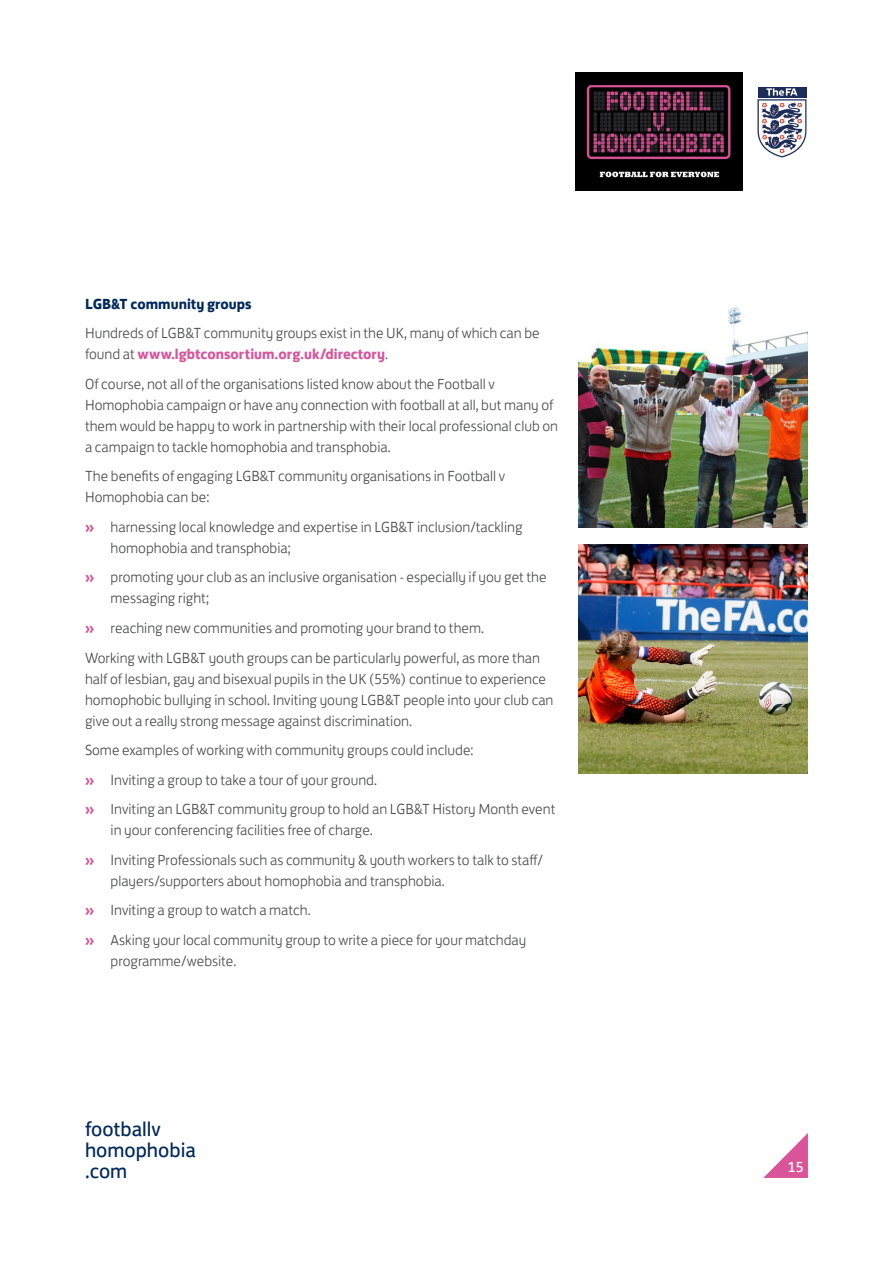
<style>
.page{position:relative;width:893px;height:1263px;background:#fff}
.page>*{position:absolute;margin:0;border:0;box-sizing:border-box;transform-origin:0 0}
.t1{font:21px/21px "FS Jack";color:#00295c}
.Body_Copy{font:300 15px/21px "FS Jack";color:#4b4c4d}
.Body_Bullets{font:300 15px/21px "FS Jack";color:#4b4c4d}
.Body_Sub{font:700 15px "FS Jack";color:#00295c}
.t2{font:15px "FS Jack";color:#fff}
.s1{font-weight:700;color:#d95499}
</style>
<div class="page">
<svg style="left:757px;top:87px;width:50px;height:71px"></svg>
<img style="left:575px;top:72px;width:167px;height:119px">
<svg style="left:763px;top:1133px;width:45px;height:45px"></svg>
<img style="left:578px;top:307px;width:230px;height:220px">
<img style="left:578px;top:544px;width:230px;height:230px">
<p class="Body_Sub" style="left:85px;top:291px;width:168px">LGB&amp;T community groups</p>
<p class="Body_Copy" style="left:85px;top:321px;width:456px">Hundreds of LGB&amp;T community groups exist in the UK, many of which can be found at <span class="s1">www.lgbtconsortium.org.uk/directory</span>.</p>
<p class="Body_Copy" style="left:85px;top:372px;width:474px">Of course, not all of the organisations listed know about the Football v Homophobia campaign or have any connection with football at all, but many of them would be happy to work in partnership with their local professional club on a campaign to tackle homophobia and transphobia.</p>
<p class="Body_Copy" style="left:85px;top:464px;width:422px">The benefits of engaging LGB&amp;T community organisations in Football v<br>Homophobia can be:</p>
<p class="Body_Bullets" style="left:111px;top:515px;width:414px;text-indent:-26px"><span class="s1">»</span> harnessing local knowledge and expertise in LGB&amp;T inclusion/tackling homophobia and transphobia;</p>
<p class="Body_Bullets" style="left:111px;top:565px;width:438px;text-indent:-26px"><span class="s1">»</span> promoting your club as an inclusive organisation - especially if you get the messaging right;</p>
<p class="Body_Bullets" style="left:85px;top:616px;width:401px"><span class="s1">»</span> reaching new communities and promoting your brand to them.</p>
<p class="Body_Copy" style="left:85px;top:645px;width:470px">Working with LGB&amp;T youth groups can be particularly powerful, as more than half of lesbian, gay and bisexual pupils in the UK (55%) continue to experience homophobic bullying in school. Inviting young LGB&amp;T people into your club can give out a really strong message against discrimination.</p>
<p class="Body_Copy" style="left:85px;top:738px;width:390px">Some examples of working with community groups could include:</p>
<p class="Body_Bullets" style="left:85px;top:767px;width:294px"><span class="s1">»</span> Inviting a group to take a tour of your ground.</p>
<p class="Body_Bullets" style="left:111px;top:797px;width:446px;text-indent:-26px"><span class="s1">»</span> Inviting an LGB&amp;T community group to hold an LGB&amp;T History Month event in your conferencing facilities free of charge.</p>
<p class="Body_Bullets" style="left:111px;top:847px;width:434px;text-indent:-26px"><span class="s1">»</span> Inviting Professionals such as community &amp; youth workers to talk to staff/ players/supporters about homophobia and transphobia.</p>
<p class="Body_Bullets" style="left:85px;top:898px;width:227px"><span class="s1">»</span> Inviting a group to watch a match.</p>
<p class="Body_Bullets" style="left:111px;top:927px;width:417px;text-indent:-26px"><span class="s1">»</span> Asking your local community group to write a piece for your matchday programme/website.</p>
<h1 class="t1" style="left:85px;top:1116px;width:112px">footballv homophobia .com</h1>
<p class="t2" style="left:788px;top:1154px;width:17px">15</p>
</div>
